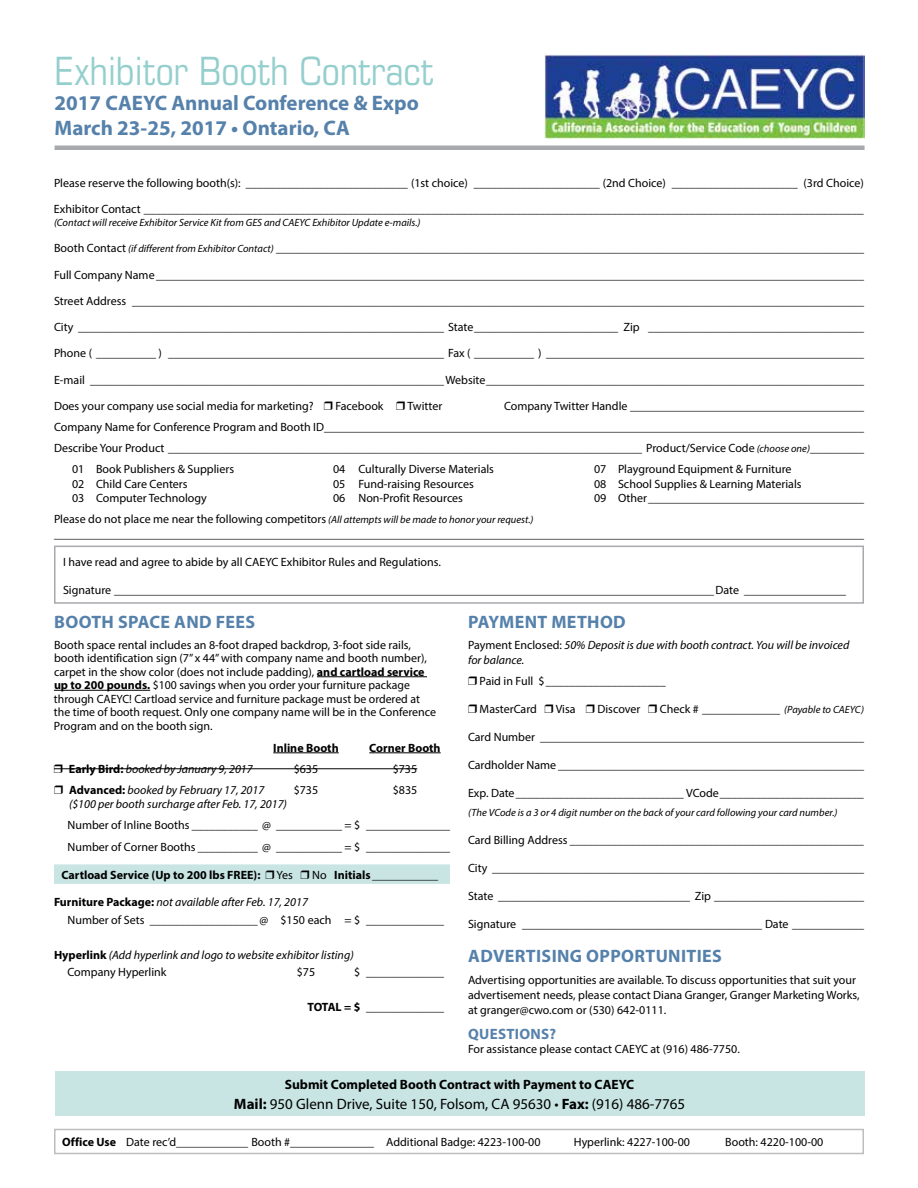
<style>
.page{position:relative;width:918px;height:1188px;background:#fff}
.page>*{position:absolute;margin:0;border:0;box-sizing:border-box;transform-origin:0 0}
.t1{font:condensed 39px "Eurostile";color:#94cfcd}
.t2{font:700 21px/25.2px "Myriad Pro";color:#5581ab}
.t3{font:700 18px "Myriad Pro";letter-spacing:.02em;color:#5581ab}
.t4{font:15px "Myriad Pro";color:#000}
.t5{font:700 15px "Myriad Pro";letter-spacing:.02em;color:#5581ab}
.t6{font:700 13.5px "Myriad Pro";color:#000}
.t7{font:12px/26.2px "Myriad Pro";color:#000}
.t8{font:italic 12px/17.7px "Myriad Pro";color:#000}
.t9{font:700 12px "Myriad Pro";color:#000}
.t10{font:italic 10.5px "Myriad Pro";color:#000}
.s1{font-style:italic;font-size:10.5px}
.s2{font-weight:700}
.s3{font-weight:700;font-style:normal}
.s4{font-weight:400}
.s5{font-style:italic}
.s6{font-style:normal}
</style>
<div class="page">
<hr style="left:55px;top:146px;width:810px;height:4px;background:#a7a9ac">
<img style="left:544px;top:54px;width:321px;height:85px">
<div style="left:55px;top:1071px;width:810px;height:45px;background:#c8e5e3"></div>
<hr style="left:317px;top:676px;width:110px;height:1px;background:#000">
<hr style="left:54px;top:690px;width:96px;height:1px;background:#000">
<hr style="left:273px;top:753px;width:66px;height:1px;background:#000">
<hr style="left:369px;top:753px;width:72px;height:1px;background:#000">
<div style="left:54px;top:864px;width:396px;height:20px;background:#c8e5e3"></div>
<hr style="left:63px;top:768px;width:354px;height:1px;background:#000">
<div style="left:54px;top:1129px;width:810px;height:25px;border:2px solid #bcbec0"></div>
<div style="left:54px;top:546px;width:810px;height:58px;border:2px solid #a7a9ac"></div>
<svg style="left:54px;top:768px;width:9px;height:2px"></svg>
<h1 class="t1" style="left:55px;top:48px;width:381px">Exhibitor Booth Contract</h1>
<h2 class="t2" style="left:55px;top:90px;width:366px">2017 CAEYC Annual Conference &amp; Expo<br>March 23-25, 2017 • Ontario, CA</h2>
<p class="t7" style="left:54px;top:170px;width:811px">Please reserve the following booth(s): ___________________________ (1st choice) _____________________ (2nd Choice) _____________________ (3rd Choice)<br>Exhibitor Contact ________________________________________________________________________________________________________________________</p>
<p class="t10" style="left:54px;top:216px;width:368px">(Contact will receive Exhibitor Service Kit from GES and CAEYC Exhibitor Update e-mails.)</p>
<p class="t7" style="left:54px;top:235px;width:812px;text-align:justify">Booth Contact <span class="s1">(if different from Exhibitor Contact)</span> __________________________________________________________________________________________________ Full Company Name______________________________________________________________________________________________________________________ Street Address __________________________________________________________________________________________________________________________ City _____________________________________________________________ State________________________ Zip ____________________________________ Phone ( __________ ) ______________________________________________ Fax ( __________ ) _____________________________________________________ E-mail ___________________________________________________________Website_______________________________________________________________ Does your company use social media for marketing?</p>
<p class="t7" style="left:336px;top:393px;width:50px">Facebook</p>
<p class="t7" style="left:407px;top:393px;width:36px">Twitter</p>
<p class="t7" style="left:504px;top:393px;width:361px">Company Twitter Handle _______________________________________</p>
<p class="t7" style="left:54px;top:414px;width:812px">Company Name for Conference Program and Booth ID__________________________________________________________________________________________</p>
<p class="t7" style="left:54px;top:435px;width:811px">Describe Your Product _______________________________________________________________________________ Product/Service Code <span class="s1">(choose one)</span>_________</p>
<p class="t7" style="left:72px;top:456px;width:164px">01 Book Publishers &amp; Suppliers</p>
<p class="t7" style="left:333px;top:456px;width:163px">04 Culturally Diverse Materials</p>
<p class="t7" style="left:594px;top:456px;width:199px">07 Playground Equipment &amp; Furniture</p>
<p class="t7" style="left:72px;top:470px;width:117px">02 Child Care Centers</p>
<p class="t7" style="left:333px;top:470px;width:142px">05 Fund-raising Resources</p>
<p class="t7" style="left:594px;top:470px;width:209px">08 School Supplies &amp; Learning Materials</p>
<p class="t7" style="left:72px;top:485px;width:136px">03 Computer Technology</p>
<p class="t7" style="left:333px;top:485px;width:132px">06 Non-Profit Resources</p>
<p class="t7" style="left:594px;top:485px;width:271px">09 Other____________________________________</p>
<p class="t7" style="left:54px;top:512px;width:811px;line-height:14.4px">Please do not place me near the following competitors <span class="s1">(All attempts will be made to honor your request.) </span>_______________________________________________________________________________________________________________________________________</p>
<p class="t7" style="left:63px;top:548px;width:380px">I have read and agree to abide by all CAEYC Exhibitor Rules and Regulations.</p>
<p class="t7" style="left:63px;top:576px;width:784px">Signature ____________________________________________________________________________________________________Date _________________</p>
<h3 class="t3" style="left:54px;top:611px;width:203px">BOOTH SPACE AND FEES</h3>
<p class="t7" style="left:54px;top:638px;width:384px;line-height:13.6px">Booth space rental includes an 8-foot draped backdrop, 3-foot side rails, booth identification sign (7” x 44” with company name and booth number), carpet in the show color (does not include padding), <span class="s2">and cartload service up to 200 pounds.</span> $100 savings when you order your furniture package through CAEYC! Cartload service and furniture package must be ordered at the time of booth request. Only one company name will be in the Conference Program and on the booth sign.</p>
<p class="t9" style="left:273px;top:740px;width:67px">Inline Booth</p>
<p class="t9" style="left:369px;top:740px;width:73px">Corner Booth</p>
<p class="t8" style="left:69px;top:760px;width:185px"><span class="s3">Early Bird:</span> booked by January 9, 2017</p>
<p class="t7" style="left:294px;top:755px;width:26px">$635</p>
<p class="t7" style="left:393px;top:755px;width:26px">$735</p>
<p class="t8" style="left:69px;top:781px;width:197px"><span class="s3">Advanced:</span> booked by February 17, 2017</p>
<p class="t7" style="left:294px;top:777px;width:26px">$735</p>
<p class="t7" style="left:393px;top:777px;width:26px">$835</p>
<p class="t8" style="left:69px;top:795px;width:220px">($100 per booth surcharge after Feb. 17, 2017)</p>
<p class="t7" style="left:68px;top:815px;width:384px;line-height:21.1px">Number of Inline Booths ___________ @ ___________ = $ ______________<br>Number of Corner Booths __________ @ ___________ = $ ______________</p>
<p class="t9" style="left:62px;top:867px;width:200px">Cartload Service (Up to 200 lbs FREE):</p>
<p class="t7" style="left:277px;top:861px;width:18px">Yes</p>
<p class="t9" style="left:312px;top:867px;width:127px"><span class="s4">No</span> Initials___________</p>
<p class="t7" style="left:68px;top:893px;width:378px;line-height:17.7px;text-indent:-14px"><span class="s2">Furniture Package:</span> <span class="s5">not available after Feb. 17, 2017<br></span>Number of Sets __________________@ $150 each = $ _____________</p>
<p class="t8" style="left:68px;top:946px;width:288px;text-indent:-14px"><span class="s3">Hyperlink</span> (Add hyperlink and logo to website exhibitor listing)<br><span class="s6">Company Hyperlink</span></p>
<h3 class="t3" style="left:468px;top:611px;width:159px">PAYMENT METHOD</h3>
<p class="t8" style="left:468px;top:638px;width:383px;line-height:14.4px"><span class="s6">Payment Enclosed:</span> 50% Deposit is due with booth contract. You will be invoiced for balance.</p>
<p class="t7" style="left:480px;top:668px;width:188px">Paid in Full $____________________</p>
<p class="t7" style="left:480px;top:696px;width:59px">MasterCard</p>
<p class="t7" style="left:556px;top:696px;width:21px">Visa</p>
<p class="t7" style="left:598px;top:696px;width:44px">Discover</p>
<p class="t7" style="left:660px;top:696px;width:206px">Check # _____________ <span class="s1">(Payable to CAEYC)</span></p>
<p class="t7" style="left:468px;top:723px;width:397px">Card Number ______________________________________________________</p>
<p class="t7" style="left:468px;top:751px;width:397px">Cardholder Name ___________________________________________________</p>
<p class="t7" style="left:468px;top:779px;width:397px">Exp. Date____________________________ VCode________________________</p>
<p class="t10" style="left:468px;top:806px;width:371px">(The VCode is a 3 or 4 digit number on the back of your card following your card number.)</p>
<p class="t7" style="left:468px;top:827px;width:397px">Card Billing Address _________________________________________________</p>
<p class="t7" style="left:468px;top:854px;width:397px">City ______________________________________________________________</p>
<p class="t7" style="left:468px;top:882px;width:397px">State ________________________________ Zip _________________________</p>
<p class="t7" style="left:468px;top:910px;width:397px">Signature ________________________________________ Date ____________</p>
<h3 class="t3" style="left:468px;top:944px;width:255px">ADVERTISING OPPORTUNITIES</h3>
<p class="t7" style="left:468px;top:972px;width:393px;line-height:15px">Advertising opportunities are available. To discuss opportunities that suit your advertisement needs, please contact Diana Granger, Granger Marketing Works, at granger@cwo.com or (530) 642-0111.</p>
<p class="t5" style="left:468px;top:1024px;width:90px">QUESTIONS?</p>
<p class="t7" style="left:468px;top:1036px;width:273px">For assistance please contact CAEYC at (916) 486-7750.</p>
<p class="t7" style="left:297px;top:959px;width:20px">$75</p>
<p class="t7" style="left:354px;top:959px;width:91px">$ _____________</p>
<p class="t9" style="left:308px;top:999px;width:138px">TOTAL = $ _____________</p>
<p class="t6" style="left:285px;top:1075px;width:351px">Submit Completed Booth Contract with Payment to CAEYC</p>
<p class="t4" style="left:234px;top:1095px;width:453px"><span class="s2">Mail:</span> 950 Glenn Drive, Suite 150, Folsom, CA 95630 • <span class="s2">Fax:</span> (916) 486-7765</p>
<p class="t7" style="left:62px;top:1129px;width:480px"><span class="s2">Office Use</span> Date rec’d____________ Booth #______________ Additional Badge: 4223-100-00</p>
<p class="t7" style="left:574px;top:1129px;width:118px">Hyperlink: 4227-100-00</p>
<p class="t7" style="left:725px;top:1129px;width:100px">Booth: 4220-100-00</p>
</div>
